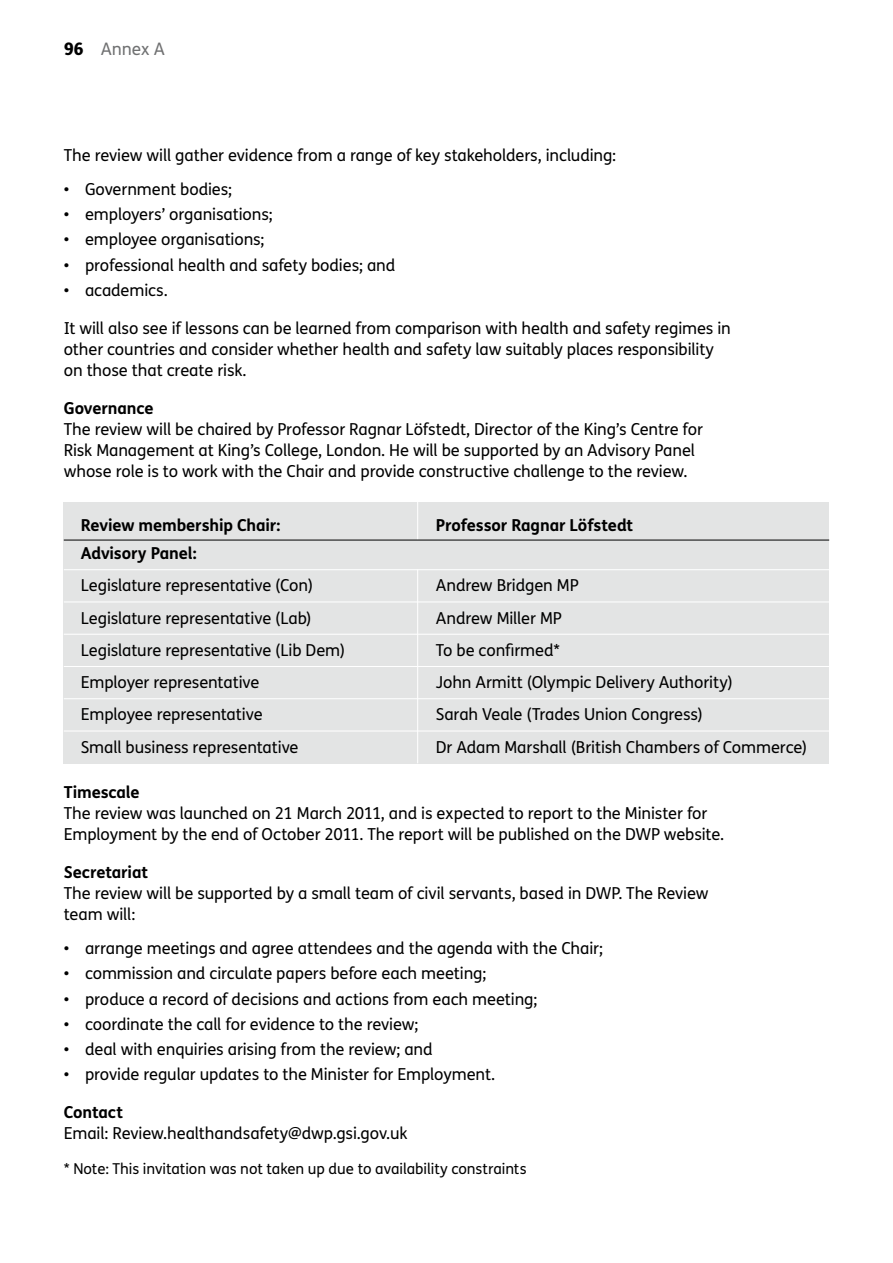
<style>
.page{position:relative;width:893px;height:1263px;background:#fff}
.page>*{position:absolute;margin:0;border:0;box-sizing:border-box;transform-origin:0 0}
.t1{font:17.25px "FS Me";letter-spacing:-.01em;color:#707172}
.Body_text{font:16.5px/21px "FS Me";letter-spacing:-.01em;color:#000}
.Bullet_text{font:16.5px "FS Me";letter-spacing:-.01em;color:#000}
.Table_text{font:16.5px "FS Me";letter-spacing:-.01em;color:#000}
.Chart_headings{font:700 16.5px "FS Me";letter-spacing:-.01em;color:#000}
.Table_text-2{font:700 16.5px "FS Me";letter-spacing:-.005em;color:#000}
.Source{font:15px "FS Me";letter-spacing:-.005em;color:#000}
.s1{font-weight:800;color:#000}
.s2{font-weight:700}
</style>
<div class="page">
<div style="left:64px;top:502px;width:765px;height:261px;background:#e3e4e4"></div>
<hr style="left:417px;top:569px;width:1px;height:194px;background:#fff">
<hr style="left:417px;top:502px;width:1px;height:38px;background:#fff">
<hr style="left:64px;top:540px;width:765px;height:1px;background:#000">
<hr style="left:64px;top:569px;width:765px;height:1px;background:#fff">
<hr style="left:64px;top:601px;width:765px;height:1px;background:#fff">
<hr style="left:64px;top:634px;width:765px;height:1px;background:#fff">
<hr style="left:64px;top:666px;width:765px;height:1px;background:#fff">
<hr style="left:64px;top:698px;width:765px;height:1px;background:#fff">
<hr style="left:64px;top:730px;width:765px;height:1px;background:#fff">
<p class="t1" style="left:64px;top:39px;width:103px"><span class="s1">96</span> Annex A</p>
<p class="Body_text" style="left:64px;top:145px;width:554px">The review will gather evidence from a range of key stakeholders, including:</p>
<p class="Bullet_text" style="left:64px;top:180px;width:170px">• Government bodies;</p>
<p class="Bullet_text" style="left:64px;top:205px;width:210px">• employers’ organisations;</p>
<p class="Bullet_text" style="left:64px;top:230px;width:202px">• employee organisations;</p>
<p class="Bullet_text" style="left:64px;top:255px;width:333px">• professional health and safety bodies; and</p>
<p class="Bullet_text" style="left:64px;top:281px;width:105px">• academics.</p>
<p class="Body_text" style="left:64px;top:318px;width:669px">It will also see if lessons can be learned from comparison with health and safety regimes in other countries and consider whether health and safety law suitably places responsibility on those that create risk.</p>
<p class="Body_text" style="left:64px;top:398px;width:641px"><span class="s2">Governance<br></span>The review will be chaired by Professor Ragnar Löfstedt, Director of the King’s Centre for Risk Management at King’s College, London. He will be supported by an Advisory Panel whose role is to work with the Chair and provide constructive challenge to the review.</p>
<p class="Chart_headings" style="left:81px;top:515px;width:201px">Review membership Chair:</p>
<p class="Chart_headings" style="left:436px;top:515px;width:199px">Professor Ragnar Löfstedt</p>
<p class="Table_text-2" style="left:81px;top:543px;width:117px">Advisory Panel:</p>
<p class="Table_text" style="left:81px;top:576px;width:234px">Legislature representative (Con)</p>
<p class="Table_text" style="left:436px;top:576px;width:144px">Andrew Bridgen MP</p>
<p class="Table_text" style="left:81px;top:608px;width:232px">Legislature representative (Lab)</p>
<p class="Table_text" style="left:436px;top:608px;width:127px">Andrew Miller MP</p>
<p class="Table_text" style="left:81px;top:641px;width:266px">Legislature representative (Lib Dem)</p>
<p class="Table_text" style="left:436px;top:641px;width:126px">To be confirmed*</p>
<p class="Table_text" style="left:81px;top:673px;width:180px">Employer representative</p>
<p class="Table_text" style="left:436px;top:673px;width:298px">John Armitt (Olympic Delivery Authority)</p>
<p class="Table_text" style="left:81px;top:705px;width:183px">Employee representative</p>
<p class="Table_text" style="left:436px;top:705px;width:268px">Sarah Veale (Trades Union Congress)</p>
<p class="Table_text" style="left:81px;top:737px;width:219px">Small business representative</p>
<p class="Table_text" style="left:436px;top:737px;width:373px">Dr Adam Marshall (British Chambers of Commerce)</p>
<p class="Body_text" style="left:64px;top:782px;width:662px"><span class="s2">Timescale<br></span>The review was launched on 21 March 2011, and is expected to report to the Minister for<br>Employment by the end of October 2011. The report will be published on the DWP website.</p>
<p class="Body_text" style="left:64px;top:862px;width:646px"><span class="s2">Secretariat<br></span>The review will be supported by a small team of civil servants, based in DWP. The Review team will:</p>
<p class="Bullet_text" style="left:64px;top:939px;width:541px">• arrange meetings and agree attendees and the agenda with the Chair;</p>
<p class="Bullet_text" style="left:64px;top:964px;width:424px">• commission and circulate papers before each meeting;</p>
<p class="Bullet_text" style="left:64px;top:989px;width:475px">• produce a record of decisions and actions from each meeting;</p>
<p class="Bullet_text" style="left:64px;top:1014px;width:356px">• coordinate the call for evidence to the review;</p>
<p class="Bullet_text" style="left:64px;top:1040px;width:370px">• deal with enquiries arising from the review; and</p>
<p class="Bullet_text" style="left:64px;top:1065px;width:433px">• provide regular updates to the Minister for Employment.</p>
<p class="Body_text" style="left:64px;top:1102px;width:345px"><span class="s2">Contact<br></span>Email: Review.healthandsafety@dwp.gsi.gov.uk</p>
<p class="Source" style="left:64px;top:1160px;width:464px">* Note: This invitation was not taken up due to availability constraints</p>
</div>
